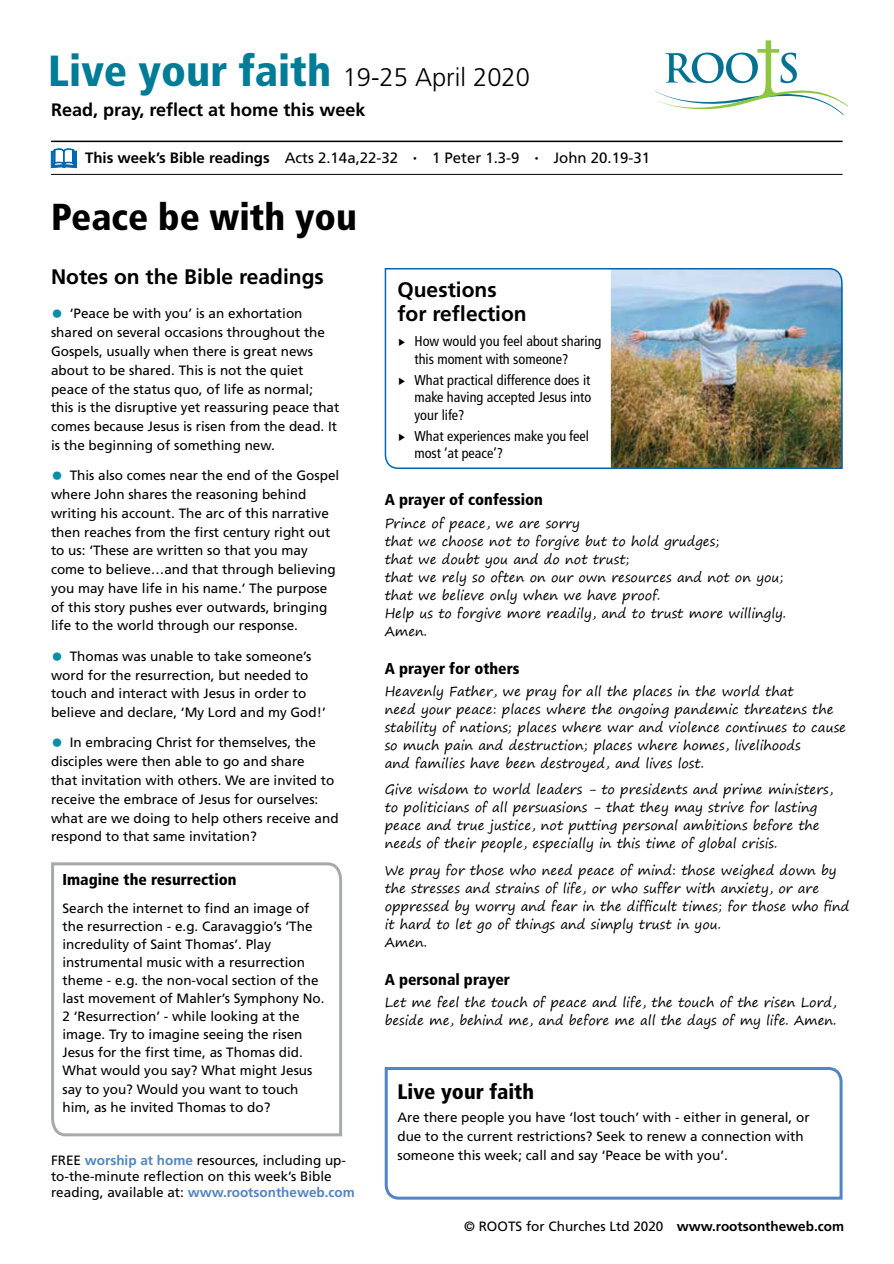
<style>
.page{position:relative;width:894px;height:1264px;background:#fff}
.page>*{position:absolute;margin:0;border:0;box-sizing:border-box;transform-origin:0 0}
.t1{font:900 condensed 37.5px "Frutiger LT Std";color:#000}
.t2{font:300 25.5px "Frutiger LT Std";color:#000}
.t3{font:700 21px/24px "Frutiger LT Std";color:#000}
.t4{font:900 condensed 21px "Frutiger LT Std";color:#000}
.t5{font:700 18px "Frutiger LT Std";color:#000}
.t6{font:900 condensed 15.75px "Frutiger LT Std";color:#000}
.t7{font:15px "Frutiger LT Std";color:#000}
.t8{font:condensed 14.25px/17.2px "Frutiger LT Std";color:#000}
.t9{font:13.5px/18.8px "Frutiger LT Std";color:#000}
.t10{font:13.2px/18px "Segoe Print";color:#000}
.s1{font-weight:900;font-stretch:condensed;font-size:43.5px;color:#007c97}
.s2{font-weight:700}
.s3{font-size:7.5px}
.s4{font-size:24px;color:#0b8da6}
.s5{font-weight:700;color:#5285c4}
.s6{font-family:"Malgun Gothic";font-stretch:normal;font-size:9px}
</style>
<div class="page">
<svg style="left:655px;top:40px;width:192px;height:75px"></svg>
<svg style="left:51px;top:862px;width:292px;height:275px"></svg>
<svg style="left:384px;top:1067px;width:459px;height:133px"></svg>
<hr style="left:51px;top:141px;width:791px;height:1px;background:#000">
<hr style="left:51px;top:174px;width:791px;height:1px;background:#000">
<svg style="left:51px;top:148px;width:26px;height:20px"></svg>
<img style="left:384px;top:268px;width:459px;height:201px">
<h2 class="t2" style="left:48px;top:67px;width:483px"><span class="s1">Live your faith</span> 19-25 April 2020</h2>
<h3 class="t5" style="left:51px;top:102px;width:316px">Read, pray, reflect at home this week</h3>
<p class="t7" style="left:85px;top:152px;width:566px"><span class="s2">This week’s Bible readings</span> Acts 2.14a,22-32 <span class="s3">•</span> 1 Peter 1.3-9 <span class="s3">•</span> John 20.19-31</p>
<h1 class="t1" style="left:51px;top:201px;width:307px">Peace be with you</h1>
<h3 class="t3" style="left:51px;top:266px;width:274px">Notes on the Bible readings</h3>
<p class="t9" style="left:51px;top:306px;width:290px"><span class="s4">•</span> ‘Peace be with you’ is an exhortation shared on several occasions throughout the Gospels, usually when there is great news about to be shared. This is not the quiet peace of the status quo, of life as normal;<br>this is the disruptive yet reassuring peace that comes because Jesus is risen from the dead. It is the beginning of something new.</p>
<p class="t9" style="left:51px;top:467px;width:290px"><span class="s4">•</span> This also comes near the end of the Gospel where John shares the reasoning behind writing his account. The arc of this narrative then reaches from the first century right out to us: ‘These are written so that you may come to believe…and that through believing you may have life in his name.’ The purpose of this story pushes ever outwards, bringing life to the world through our response.</p>
<p class="t9" style="left:51px;top:648px;width:276px"><span class="s4">•</span> Thomas was unable to take someone’s word for the resurrection, but needed to touch and interact with Jesus in order to believe and declare, ‘My Lord and my God!’</p>
<p class="t9" style="left:51px;top:734px;width:289px"><span class="s4">•</span> In embracing Christ for themselves, the disciples were then able to go and share<br>that invitation with others. We are invited to receive the embrace of Jesus for ourselves: what are we doing to help others receive and respond to that same invitation?</p>
<p class="t6" style="left:62px;top:873px;width:175px">Imagine the resurrection</p>
<p class="t9" style="left:62px;top:901px;width:263px;line-height:18px">Search the internet to find an image of the resurrection - e.g. Caravaggio’s ‘The incredulity of Saint Thomas’. Play instrumental music with a resurrection theme - e.g. the non-vocal section of the last movement of Mahler’s Symphony No.<br>2 ‘Resurrection’ - while looking at the image. Try to imagine seeing the risen Jesus for the first time, as Thomas did.<br>What would you say? What might Jesus say to you? Would you want to touch him, as he invited Thomas to do?</p>
<p class="t9" style="left:51px;top:1153px;width:305px;line-height:16.2px">FREE <span class="s5">worship at home</span> resources, including up&shy;to-the-minute reflection on this week’s Bible reading, available at: <span class="s5">www.rootsontheweb.com</span></p>
<h3 class="t3" style="left:397px;top:279px;width:131px">Questions for reflection</h3>
<p class="t8" style="left:414px;top:334px;width:188px;text-indent:-17px"><span class="s6">▶</span> How would you feel about sharing this moment with someone?</p>
<p class="t8" style="left:414px;top:373px;width:178px;text-align:justify;text-indent:-17px"><span class="s6">▶</span> What practical difference does it make having accepted Jesus into your life?</p>
<p class="t8" style="left:414px;top:429px;width:176px;text-indent:-17px"><span class="s6">▶</span> What experiences make you feel most ‘at peace’?</p>
<p class="t6" style="left:384px;top:493px;width:160px">A prayer of confession</p>
<p class="t10" style="left:384px;top:515px;width:403px">Prince of peace, we are sorry<br>that we choose not to forgive but to hold grudges;<br>that we doubt you and do not trust;<br>that we rely so often on our own resources and not on you; that we believe only when we have proof.<br>Help us to forgive more readily, and to trust more willingly.<br>Amen.</p>
<p class="t6" style="left:384px;top:662px;width:136px">A prayer for others</p>
<p class="t10" style="left:384px;top:683px;width:463px">Heavenly Father, we pray for all the places in the world that<br>need your peace: places where the ongoing pandemic threatens the stability of nations; places where war and violence continues to cause so much pain and destruction; places where homes, livelihoods<br>and families have been destroyed, and lives lost.</p>
<p class="t10" style="left:384px;top:781px;width:450px">Give wisdom to world leaders - to presidents and prime ministers, to politicians of all persuasions - that they may strive for lasting peace and true justice, not putting personal ambitions before the needs of their people, especially in this time of global crisis.</p>
<p class="t10" style="left:384px;top:862px;width:466px">We pray for those who need peace of mind: those weighed down by the stresses and strains of life, or who suffer with anxiety, or are oppressed by worry and fear in the difficult times; for those who find it hard to let go of things and simply trust in you.<br>Amen.</p>
<p class="t6" style="left:384px;top:973px;width:127px">A personal prayer</p>
<p class="t10" style="left:384px;top:994px;width:453px">Let me feel the touch of peace and life, the touch of the risen Lord, beside me, behind me, and before me all the days of my life. Amen.</p>
<h3 class="t4" style="left:397px;top:1083px;width:138px">Live your faith</h3>
<p class="t9" style="left:397px;top:1109px;width:413px">Are there people you have ‘lost touch’ with - either in general, or due to the current restrictions? Seek to renew a connection with someone this week; call and say ‘Peace be with you’.</p>
<p class="t9" style="left:464px;top:1218px;width:381px">© ROOTS for Churches Ltd 2020 <span class="s2">www.rootsontheweb.com</span></p>
</div>
